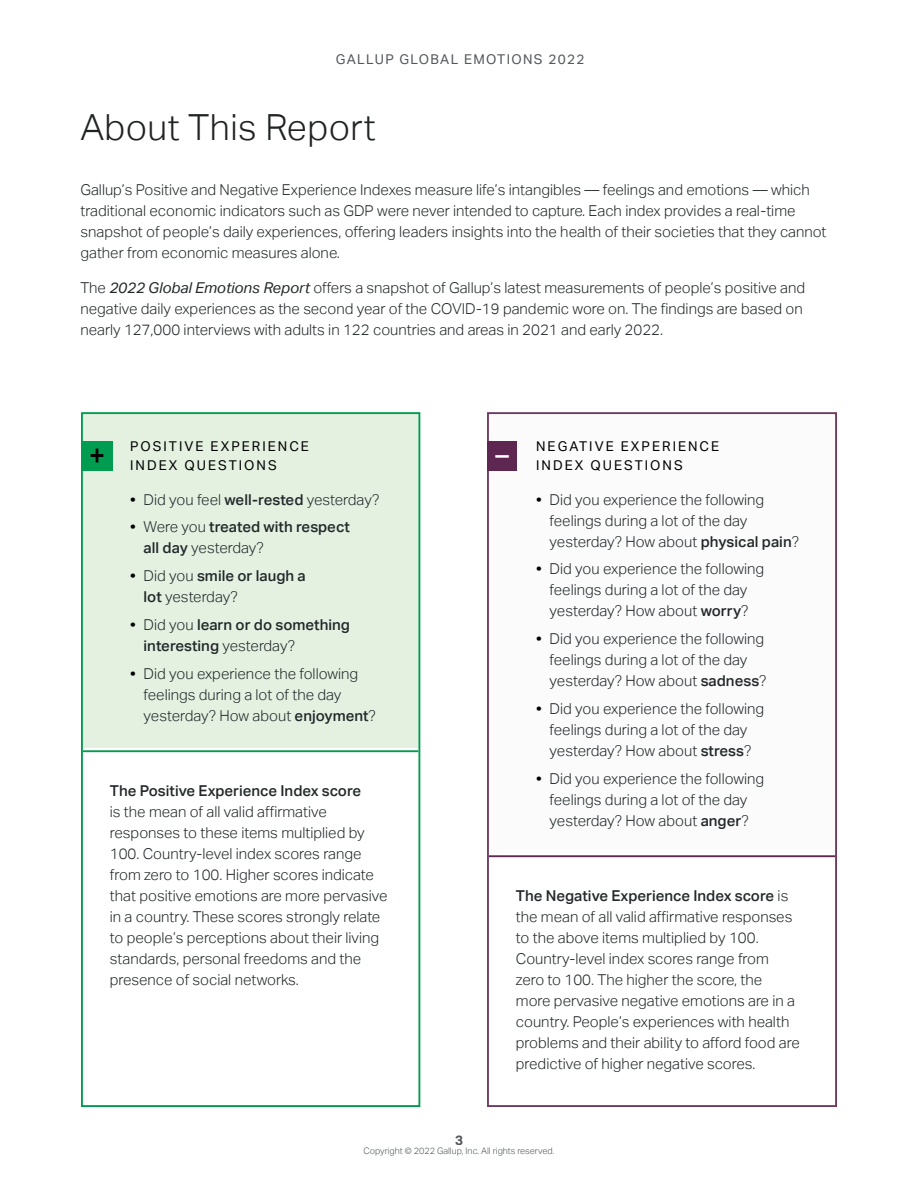
<style>
.page{position:relative;width:918px;height:1188px;background:#fff}
.page>*{position:absolute;margin:0;border:0;box-sizing:border-box;transform-origin:0 0}
.page_header{font:300 36px "Aktiv Grotesk";letter-spacing:.01em;color:#212223}
.t1{font:500 27px "Aktiv Grotesk";color:#000}
.t2{font:500 27px "Aktiv Grotesk";color:#fff}
.body{font:300 15px/21px "Aktiv Grotesk";color:#23282a}
.t3{font:500 15px/21px "Aktiv Grotesk";color:#23282a}
.body_caps{font:13.5px/19.5px "Aktiv Grotesk";letter-spacing:.15em;color:#000}
.t4{font:13.5px "Aktiv Grotesk";letter-spacing:.1em;color:#52575a}
.t5{font:700 13.5px "Aktiv Grotesk";color:#52575a}
.t6{font:300 9px "Aktiv Grotesk";color:#52575a}
.s1{font-weight:400;font-style:italic}
.s2{font-weight:500;color:#000}
.s3{font-weight:500}
.s4{color:#000}
.s5{font-weight:300}
</style>
<div class="page">
<div style="left:83px;top:414px;width:335px;height:87px;background:#e4f1e1"></div>
<div style="left:83px;top:495px;width:335px;height:85px;background:#e4f1e1"></div>
<div style="left:83px;top:543px;width:335px;height:86px;background:#e4f1e1"></div>
<div style="left:83px;top:592px;width:335px;height:86px;background:#e4f1e1"></div>
<div style="left:83px;top:641px;width:335px;height:107px;background:#e4f1e1"></div>
<hr style="left:83px;top:750px;width:335px;height:2px;background:#009c4f">
<div style="left:81px;top:412px;width:339px;height:695px;border:2px solid #009c4f"></div>
<div style="left:82px;top:441px;width:31px;height:30px;background:#009c4f"></div>
<div style="left:489px;top:414px;width:346px;height:87px;background:#fbfbfb"></div>
<div style="left:489px;top:467px;width:346px;height:107px;background:#fbfbfb"></div>
<div style="left:489px;top:537px;width:346px;height:106px;background:#fbfbfb"></div>
<div style="left:489px;top:606px;width:346px;height:107px;background:#fbfbfb"></div>
<div style="left:489px;top:676px;width:346px;height:107px;background:#fbfbfb"></div>
<div style="left:489px;top:746px;width:346px;height:107px;background:#fbfbfb"></div>
<hr style="left:489px;top:855px;width:346px;height:2px;background:#5e2751">
<div style="left:487px;top:412px;width:350px;height:695px;border:2px solid #6d3b61"></div>
<div style="left:487px;top:441px;width:30px;height:30px;background:#5e2751"></div>
<p class="t4" style="left:336px;top:51px;width:161px">GALLUP GLO BAL EMOTIONS</p>
<p class="t4" style="left:548px;top:51px;width:38px">2022</p>
<h2 class="page_header" style="left:80px;top:107px;width:297px">About This Report</h2>
<p class="body" style="left:80px;top:180px;width:748px">Gallup’s Positive and Negative Experience Indexes measure life’s intangibles — feelings and emotions — which traditional economic indicators such as GDP were never intended to capture. Each index provides a real-time snapshot of people’s daily experiences, offering leaders insights into the health of their societies that they cannot gather from economic measures alone.</p>
<p class="body" style="left:80px;top:277px;width:726px">The <span class="s1">2022 Global Emotions Report</span> offers a snapshot of Gallup’s latest measurements of people’s positive and negative daily experiences as the second year of the COVID-19 pandemic wore on. The findings are based on nearly 127,000 interviews with adults in 122 countries and areas in 2021 and early 2022.</p>
<h2 class="t1" style="left:89px;top:440px;width:17px">+</h2>
<p class="body_caps" style="left:536px;top:436px;width:185px">NEGATIVE EXPERIENCE<br>INDEX QUESTIONS</p>
<p class="body" style="left:550px;top:489px;width:251px;text-indent:-14px"><span class="s2">•</span> Did you experience the following feelings during a lot of the day yesterday? How about <span class="s3">physical pain</span>?</p>
<p class="body" style="left:536px;top:559px;width:230px;text-align:center"><span class="s2">•</span> Did you experience the following feelings during a lot of the day yesterday? How about <span class="s3">worry</span>?</p>
<p class="body" style="left:550px;top:629px;width:219px;text-indent:-14px"><span class="s2">•</span> Did you experience the following feelings during a lot of the day yesterday? How about <span class="s3">sadness</span>?</p>
<p class="body" style="left:536px;top:698px;width:230px;text-align:center"><span class="s2">•</span> Did you experience the following feelings during a lot of the day yesterday? How about <span class="s3">stress</span>?</p>
<p class="body" style="left:536px;top:768px;width:230px;text-align:center"><span class="s2">•</span> Did you experience the following feelings during a lot of the day yesterday? How about <span class="s3">anger</span>?</p>
<p class="body_caps" style="left:130px;top:436px;width:180px">POSITIVE EXPERIENCE<br>INDEX QUESTIONS</p>
<p class="body" style="left:130px;top:489px;width:251px"><span class="s2">•</span> Did you feel <span class="s3">well-rested</span> yesterday?</p>
<p class="t3" style="left:144px;top:517px;width:208px;text-indent:-14px"><span class="s4">•</span> <span class="s5">Were you</span> treated with respect all day <span class="s5">yesterday?</span></p>
<p class="body" style="left:144px;top:566px;width:164px;text-indent:-14px"><span class="s2">•</span> Did you <span class="s3">smile or laugh a lot</span> yesterday?</p>
<p class="t3" style="left:144px;top:614px;width:208px;text-indent:-14px"><span class="s4">•</span> <span class="s5">Did you</span> learn or do something interesting <span class="s5">yesterday?</span></p>
<p class="body" style="left:144px;top:663px;width:234px;text-indent:-14px"><span class="s2">•</span> Did you experience the following feelings during a lot of the day yesterday? How about <span class="s3">enjoyment</span>?</p>
<h2 class="t2" style="left:495px;top:439px;width:15px">–</h2>
<p class="body" style="left:110px;top:780px;width:279px"><span class="s3">The Positive Experience Index score<br></span>is the mean of all valid affirmative responses to these items multiplied by 100. Country‑level index scores range from zero to 100. Higher scores indicate that positive emotions are more pervasive in a country. These scores strongly relate to people’s perceptions about their living standards, personal freedoms and the presence of social networks.</p>
<p class="body" style="left:516px;top:885px;width:285px"><span class="s3">The Negative Experience Index score</span> is the mean of all valid affirmative responses to the above items multiplied by 100.<br>Country-level index scores range from zero to 100. The higher the score, the more pervasive negative emotions are in a country. People’s experiences with health problems and their ability to afford food are predictive of higher negative scores.</p>
<p class="t5" style="left:455px;top:1132px;width:9px">3</p>
<p class="t6" style="left:363px;top:1146px;width:193px">Copyright © 2022 Gallup, Inc. All rights reserved.</p>
</div>
